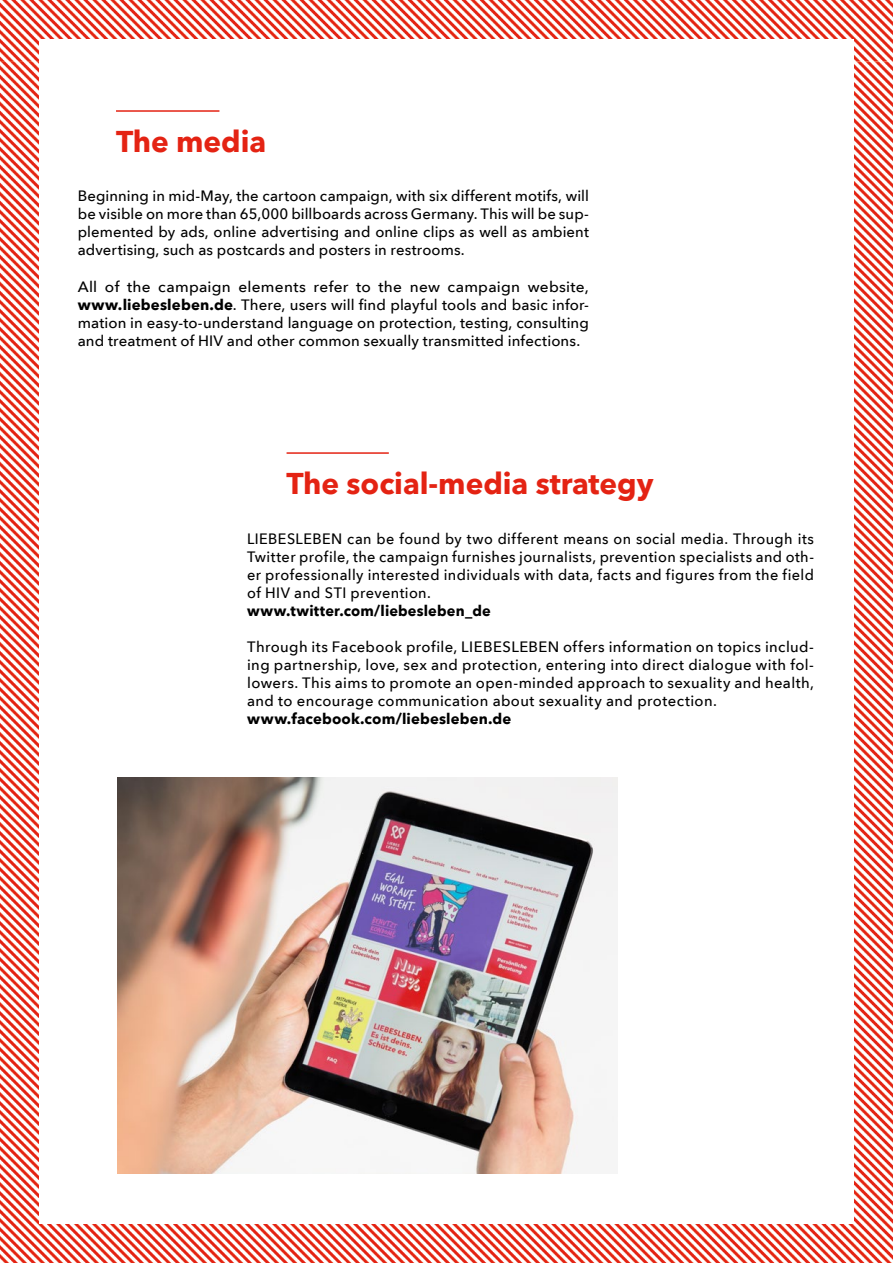
<style>
.page{position:relative;width:893px;height:1263px;background:#fff}
.page>*{position:absolute;margin:0;border:0;box-sizing:border-box;transform-origin:0 0}
.t1{font:700 30px "Avenir Next LT Pro";color:#e42313}
.t2{font:500 15px/18px "Avenir Next LT Pro";letter-spacing:.025em;color:#000;text-align:justify}
.t3{font:500 15px/18px "Avenir Next LT Pro";letter-spacing:.025em;color:#000;scale:.96 1}
.s1{font-weight:700}
</style>
<div class="page">
<img style="left:0;top:0;width:893px;height:1263px">
<div style="left:39px;top:39px;width:814px;height:1184px;background:#fff"></div>
<img style="left:117px;top:777px;width:501px;height:396px">
<hr style="left:287px;top:452px;width:102px;height:2px;background:#e42313">
<hr style="left:116px;top:110px;width:103px;height:2px;background:#e42313">
<h3 class="t1" style="left:116px;top:123px;width:152px">The media</h3>
<p class="t2" style="left:78px;top:187px;width:513px">Beginning in mid-May, the cartoon campaign, with six different motifs, will be visible on more than 65,000 billboards across Germany. This will be sup&shy;plemented by ads, online advertising and online clips as well as ambient advertising, such as postcards and posters in restrooms.</p>
<p class="t2" style="left:78px;top:277px;width:513px">All of the campaign elements refer to the new campaign website, <span class="s1">www.liebesleben.de</span>. There, users will find playful tools and basic infor&shy;mation in easy-to-understand language on protection, testing, consulting and treatment of HIV and other common sexually transmitted infections.</p>
<h3 class="t1" style="left:287px;top:465px;width:369px">The social-media strategy</h3>
<p class="t3" style="left:247px;top:529px;width:592px">LIEBESLEBEN can be found by two different means on social media. Through its Twitter profile, the campaign furnishes journalists, prevention specialists and oth&shy;er professionally interested individuals with data, facts and figures from the field of HIV and STI prevention.<br><span class="s1">www.twitter.com/liebesleben_de</span></p>
<p class="t2" style="left:247px;top:637px;width:568px;text-align:left">Through its Facebook profile, LIEBESLEBEN offers information on topics includ&shy;ing partnership, love, sex and protection, entering into direct dialogue with fol&shy;lowers. This aims to promote an open-minded approach to sexuality and health, and to encourage communication about sexuality and protection. <span class="s1">www.facebook.com/liebesleben.de</span></p>
</div>
